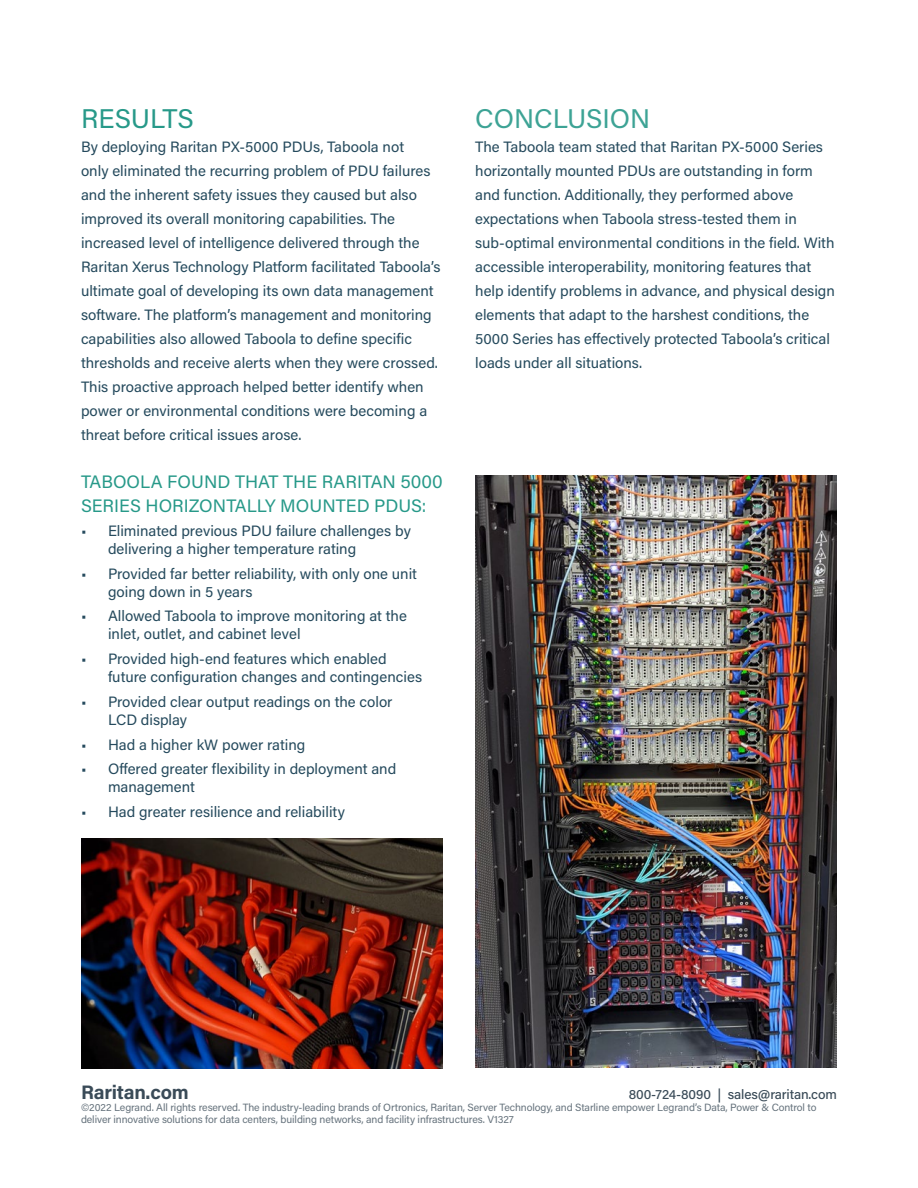
<style>
.page{position:relative;width:918px;height:1188px;background:#fff}
.page>*{position:absolute;margin:0;border:0;box-sizing:border-box;transform-origin:0 0}
.t1{font:27px "Acumin Pro";color:#3da395}
.t2{font:27px "Acumin Pro";letter-spacing:.005em;color:#279989}
.t3{font:700 19.5px "Acumin Pro";letter-spacing:-.01em;color:#3a4b58}
.t4{font:18px/24px "Acumin Pro";color:#279989}
.t5{font:15px/24px "Acumin Pro";color:#254a5d}
.t6{font:500 13.5px "Acumin Pro";letter-spacing:-.01em;color:#3a4b58}
.t7{font:10.5px/12px "Acumin Pro";letter-spacing:-.01em;color:#66737d}
</style>
<div class="page">
<img style="left:475px;top:475px;width:362px;height:593px">
<img style="left:81px;top:839px;width:362px;height:229px">
<h1 class="t2" style="left:81px;top:100px;width:114px">RESULTS</h1>
<p class="t5" style="left:81px;top:134px;width:361px">By deploying Raritan PX-5000 PDUs, Taboola not<br>only eliminated the recurring problem of PDU failures and the inherent safety issues they caused but also improved its overall monitoring capabilities. The increased level of intelligence delivered through the Raritan Xerus Technology Platform facilitated Taboola’s ultimate goal of developing its own data management software. The platform’s management and monitoring capabilities also allowed Taboola to define specific thresholds and receive alerts when they were crossed.<br>This proactive approach helped better identify when power or environmental conditions were becoming a threat before critical issues arose.</p>
<p class="t4" style="left:81px;top:469px;width:363px">TABOOLA FOUND THAT THE RARITAN 5000<br>SERIES HORIZONTALLY MOUNTED PDUS:</p>
<p class="t5" style="left:108px;top:521px;width:304px;line-height:18px;text-indent:-27px">• Eliminated previous PDU failure challenges by delivering a higher temperature rating</p>
<p class="t5" style="left:108px;top:564px;width:311px;line-height:18px;text-indent:-27px">• Provided far better reliability, with only one unit going down in 5 years</p>
<p class="t5" style="left:108px;top:606px;width:300px;line-height:18px;text-indent:-27px">• Allowed Taboola to improve monitoring at the inlet, outlet, and cabinet level</p>
<p class="t5" style="left:108px;top:649px;width:316px;line-height:18px;text-indent:-27px">• Provided high-end features which enabled future configuration changes and contingencies</p>
<p class="t5" style="left:108px;top:692px;width:286px;line-height:18px;text-indent:-27px">• Provided clear output readings on the color<br>LCD display</p>
<p class="t5" style="left:81px;top:732px;width:226px">• Had a higher kW power rating</p>
<p class="t5" style="left:108px;top:759px;width:290px;line-height:18px;text-indent:-27px">• Offered greater flexibility in deployment and management</p>
<p class="t5" style="left:81px;top:799px;width:265px">• Had greater resilience and reliability</p>
<h1 class="t1" style="left:475px;top:100px;width:177px">CONCLUSION</h1>
<p class="t5" style="left:475px;top:134px;width:361px">The Taboola team stated that Raritan PX-5000 Series horizontally mounted PDUs are outstanding in form and function. Additionally, they performed above expectations when Taboola stress-tested them in sub-optimal environmental conditions in the field. With accessible interoperability, monitoring features that help identify problems in advance, and physical design elements that adapt to the harshest conditions, the 5000 Series has effectively protected Taboola’s critical loads under all situations.</p>
<h2 class="t3" style="left:81px;top:1078px;width:109px">Raritan.com</h2>
<p class="t6" style="left:629px;top:1085px;width:210px">800-724-8090 | sales@raritan.com</p>
<p class="t7" style="left:81px;top:1101px;width:737px">©2022 Legrand. All rights reserved. The industry-leading brands of Ortronics, Raritan, Server Technology, and Starline empower Legrand’s Data, Power &amp; Control to deliver innovative solutions for data centers, building networks, and facility infrastructures. V1327</p>
</div>
